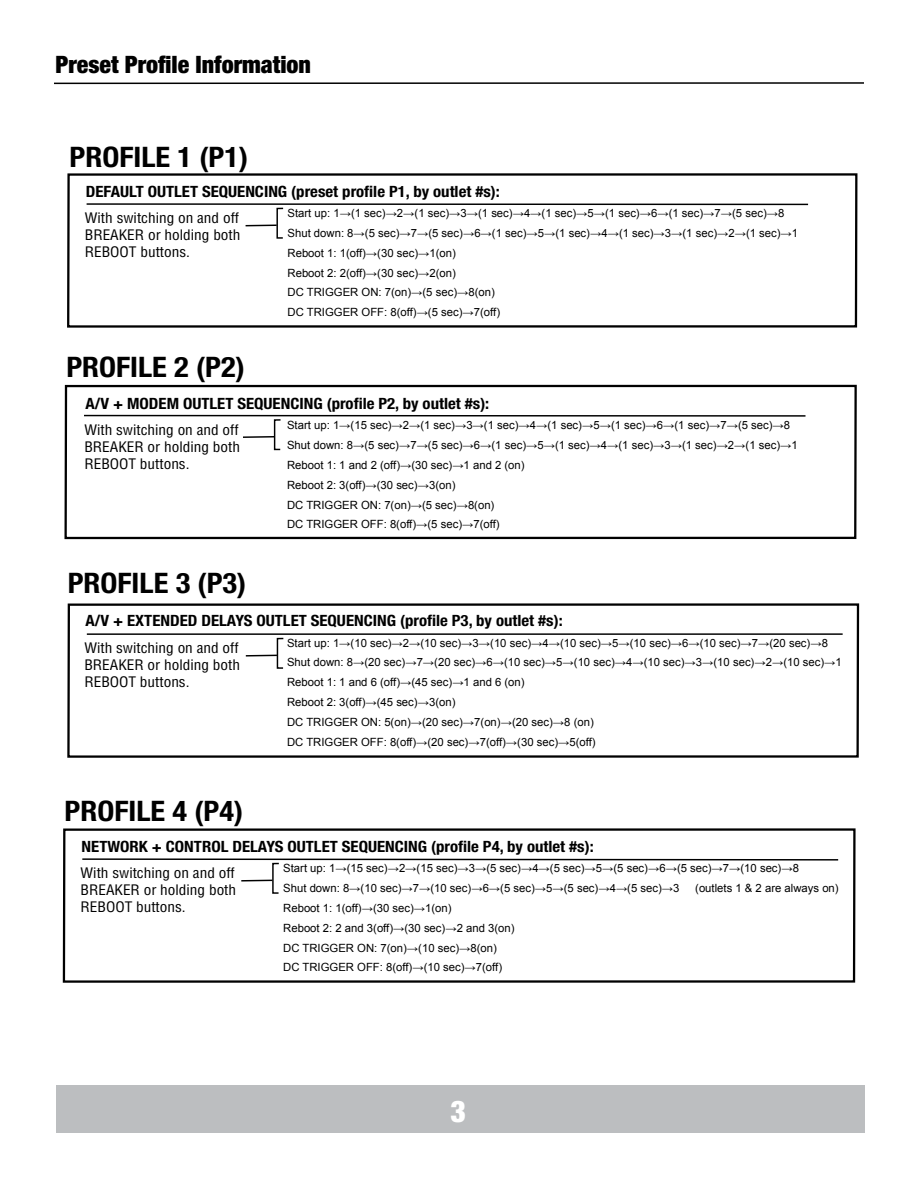
<style>
.page{position:relative;width:918px;height:1188px;background:#fff}
.page>*{position:absolute;margin:0;border:0;box-sizing:border-box;transform-origin:0 0}
.t1{font:900 condensed 30px "Helvetica Neue";color:#fff}
.t2{font:700 condensed 28.35px "Helvetica Neue";color:#000;scale:1.08 1}
.t3{font:900 condensed 24px "Helvetica Neue";color:#000}
.t4{font:700 condensed 15.6px "Helvetica Neue";color:#000;scale:1.08 1}
.t5{font:condensed 14.1px/17px "Helvetica";color:#000;text-align:justify;scale:1.08 1}
.t6{font:11.25px/19.8px "Arial";color:#000}
</style>
<div class="page">
<div style="left:56px;top:1086px;width:808px;height:47px;background:#bcbec0"></div>
<hr style="left:54px;top:82px;width:810px;height:2px;background:#000">
<div style="left:67px;top:173px;width:790px;height:155px;border:2px solid #000"></div>
<svg style="left:245px;top:224px;width:31px;height:3px"></svg>
<div style="left:276px;top:208px;width:8px;height:31px;border:1px solid #000"></div>
<hr style="left:87px;top:203px;width:721px;height:2px;background:#000">
<div style="left:64px;top:385px;width:793px;height:154px;border:2px solid #000"></div>
<svg style="left:243px;top:435px;width:31px;height:4px"></svg>
<div style="left:274px;top:419px;width:7px;height:31px;border:1px solid #000"></div>
<hr style="left:84px;top:415px;width:722px;height:2px;background:#000">
<div style="left:67px;top:603px;width:792px;height:155px;border:2px solid #000"></div>
<svg style="left:245px;top:654px;width:32px;height:3px"></svg>
<div style="left:277px;top:638px;width:7px;height:31px;border:1px solid #000"></div>
<hr style="left:87px;top:633px;width:756px;height:2px;background:#000">
<div style="left:63px;top:828px;width:793px;height:155px;border:2px solid #000"></div>
<svg style="left:241px;top:879px;width:31px;height:3px"></svg>
<div style="left:272px;top:863px;width:8px;height:31px;border:1px solid #000"></div>
<svg style="left:82px;top:858px;width:757px;height:3px"></svg>
<h3 class="t3" style="left:55px;top:50px;width:257px">Preset Profile Information</h3>
<h2 class="t2" style="left:70px;top:140px;width:167px">PROFILE 1 (P1)</h2>
<h3 class="t4" style="left:86px;top:182px;width:385px">DEFAULT OUTLET SEQUENCING (preset profile P1, by outlet #s):</h3>
<p class="t6" style="left:288px;top:203px;width:512px">Start up: 1→(1 sec)→2→(1 sec)→3→(1 sec)→4→(1 sec)→5→(1 sec)→6→(1 sec)→7→(5 sec)→8<br>Shut down: 8→(5 sec)→7→(5 sec)→6→(1 sec)→5→(1 sec)→4→(1 sec)→3→(1 sec)→2→(1 sec)→1<br>Reboot 1: 1(off)→(30 sec)→1(on)<br>Reboot 2: 2(off)→(30 sec)→2(on)<br>DC TRIGGER ON: 7(on)→(5 sec)→8(on)<br>DC TRIGGER OFF: 8(off)→(5 sec)→7(off)</p>
<p class="t5" style="left:85px;top:209px;width:146px">With switching on and off BREAKER or holding both REBOOT buttons.</p>
<h2 class="t2" style="left:66px;top:349px;width:167px">PROFILE 2 (P2)</h2>
<h3 class="t4" style="left:85px;top:394px;width:375px">A/V + MODEM OUTLET SEQUENCING (profile P2, by outlet #s):</h3>
<p class="t6" style="left:287px;top:416px;width:512px">Start up: 1→(15 sec)→2→(1 sec)→3→(1 sec)→4→(1 sec)→5→(1 sec)→6→(1 sec)→7→(5 sec)→8<br>Shut down: 8→(5 sec)→7→(5 sec)→6→(1 sec)→5→(1 sec)→4→(1 sec)→3→(1 sec)→2→(1 sec)→1<br>Reboot 1: 1 and 2 (off)→(30 sec)→1 and 2 (on)<br>Reboot 2: 3(off)→(30 sec)→3(on)<br>DC TRIGGER ON: 7(on)→(5 sec)→8(on)<br>DC TRIGGER OFF: 8(off)→(5 sec)→7(off)</p>
<p class="t5" style="left:84px;top:422px;width:146px">With switching on and off BREAKER or holding both REBOOT buttons.</p>
<h2 class="t2" style="left:68px;top:566px;width:167px">PROFILE 3 (P3)</h2>
<h3 class="t4" style="left:85px;top:611px;width:443px">A/V + EXTENDED DELAYS OUTLET SEQUENCING (profile P3, by outlet #s):</h3>
<p class="t6" style="left:287px;top:633px;width:556px">Start up: 1→(10 sec)→2→(10 sec)→3→(10 sec)→4→(10 sec)→5→(10 sec)→6→(10 sec)→7→(20 sec)→8<br>Shut down: 8→(20 sec)→7→(20 sec)→6→(10 sec)→5→(10 sec)→4→(10 sec)→3→(10 sec)→2→(10 sec)→1<br>Reboot 1: 1 and 6 (off)→(45 sec)→1 and 6 (on)<br>Reboot 2: 3(off)→(45 sec)→3(on)<br>DC TRIGGER ON: 5(on)→(20 sec)→7(on)→(20 sec)→8 (on)<br>DC TRIGGER OFF: 8(off)→(20 sec)→7(off)→(30 sec)→5(off)</p>
<p class="t5" style="left:84px;top:639px;width:146px">With switching on and off BREAKER or holding both REBOOT buttons.</p>
<h2 class="t2" style="left:65px;top:794px;width:167px">PROFILE 4 (P4)</h2>
<h3 class="t4" style="left:82px;top:837px;width:476px">NETWORK + CONTROL DELAYS OUTLET SEQUENCING (profile P4, by outlet #s):</h3>
<p class="t6" style="left:283px;top:859px;width:517px">Start up: 1→(15 sec)→2→(15 sec)→3→(5 sec)→4→(5 sec)→5→(5 sec)→6→(5 sec)→7→(10 sec)→8<br>Shut down: 8→(10 sec)→7→(10 sec)→6→(5 sec)→5→(5 sec)→4→(5 sec)→3</p>
<p class="t5" style="left:81px;top:865px;width:146px">With switching on and off BREAKER or holding both REBOOT buttons.</p>
<p class="t6" style="left:695px;top:878px;width:145px">(outlets 1 &amp; 2 are always on)</p>
<p class="t6" style="left:283px;top:898px;width:233px">Reboot 1: 1(off)→(30 sec)→1(on)<br>Reboot 2: 2 and 3(off)→(30 sec)→2 and 3(on)<br>DC TRIGGER ON: 7(on)→(10 sec)→8(on)<br>DC TRIGGER OFF: 8(off)→(10 sec)→7(off)</p>
<h1 class="t1" style="left:450px;top:1093px;width:17px">3</h1>
</div>
